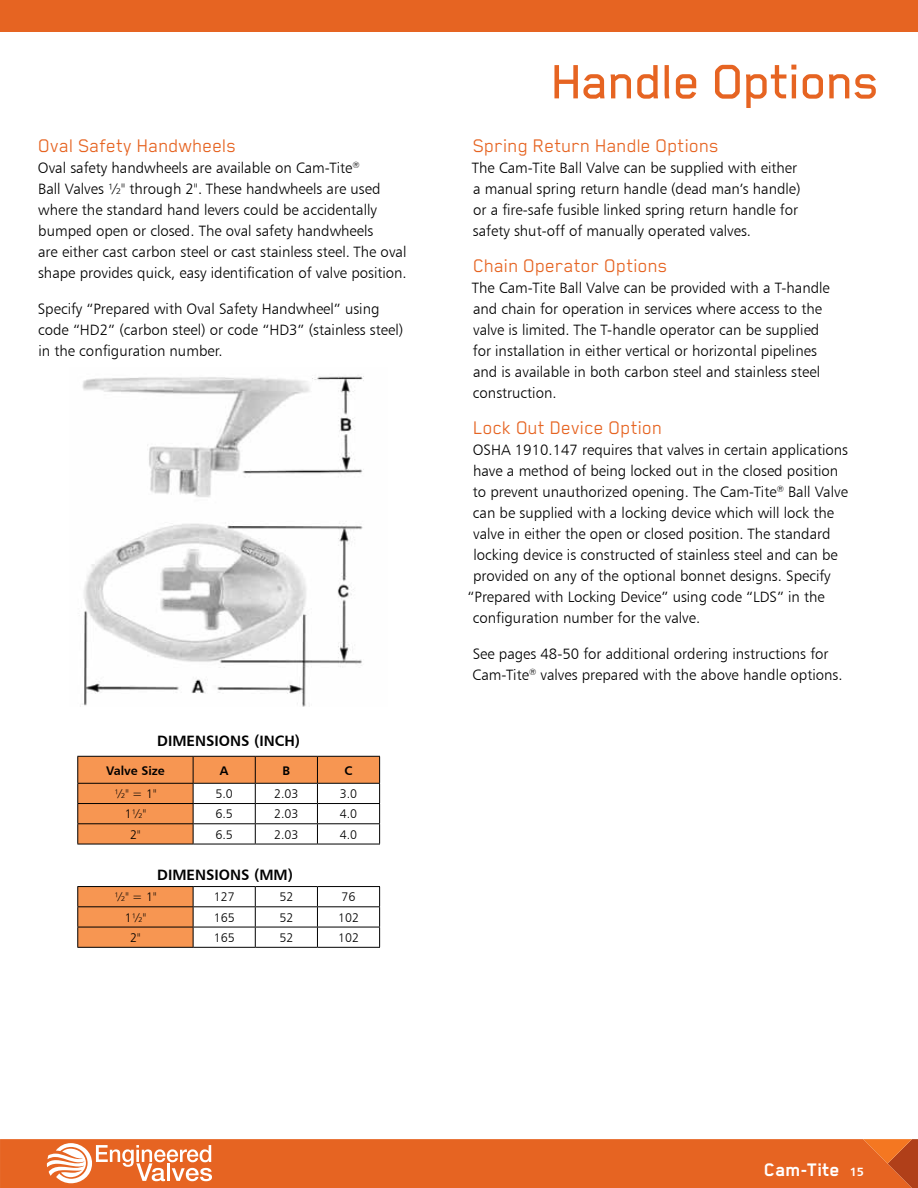
<style>
.page{position:relative;width:918px;height:1188px;background:#fff}
.page>*{position:absolute;margin:0;border:0;box-sizing:border-box;transform-origin:0 0}
.t1{font:500 55.5px "Blender Pro";letter-spacing:-.01em;color:#e66422}
.t2{font:21px "Blender Pro";color:#e66422}
.t3{font:700 21px "Blender Pro";color:#fff}
.t4{font:15px/21px "Humanist 777 BT Light B";color:#000}
.t5{font:15px "Humanist 777 BT Bold B";color:#000}
.t6{font:12.45px "Humanist 777 BT Light B";color:#000}
.t7{font:12.45px "Humanist 777 BT Bold B";color:#000}
.s1{font-family:"Humanist 777 BT Bold B";font-weight:400;font-size:12px}
</style>
<div class="page">
<div style="left:0;top:1139px;width:918px;height:49px;background:#e66422"></div>
<div style="left:0;top:0;width:918px;height:32px;background:#e66422"></div>
<svg style="left:47px;top:1143px;width:165px;height:40px"></svg>
<img style="left:80px;top:375px;width:284px;height:332px">
<hr style="left:77px;top:844px;width:116px;height:1px;background:#000">
<hr style="left:317px;top:844px;width:63px;height:1px;background:#000">
<svg style="left:77px;top:756px;width:303px;height:88px"></svg>
<hr style="left:193px;top:844px;width:62px;height:1px;background:#000">
<hr style="left:255px;top:844px;width:62px;height:1px;background:#000">
<hr style="left:77px;top:886px;width:116px;height:1px;background:#000">
<hr style="left:193px;top:886px;width:62px;height:1px;background:#000">
<hr style="left:255px;top:886px;width:62px;height:1px;background:#000">
<hr style="left:317px;top:886px;width:63px;height:1px;background:#000">
<hr style="left:77px;top:947px;width:116px;height:1px;background:#000">
<hr style="left:317px;top:947px;width:63px;height:1px;background:#000">
<svg style="left:77px;top:887px;width:303px;height:60px"></svg>
<hr style="left:193px;top:947px;width:62px;height:1px;background:#000">
<hr style="left:255px;top:947px;width:62px;height:1px;background:#000">
<h2 class="t2" style="left:39px;top:134px;width:199px">Oval Safety Handwheels</h2>
<p class="t4" style="left:38px;top:157px;width:370px">Oval safety handwheels are available on Cam-Tite<sup>®<br></sup>Ball Valves ½" through 2". These handwheels are used where the standard hand levers could be accidentally bumped open or closed. The oval safety handwheels<br>are either cast carbon steel or cast stainless steel. The oval shape provides quick, easy identification of valve position.</p>
<p class="t4" style="left:38px;top:298px;width:367px">Specify “Prepared with Oval Safety Handwheel” using code “HD2” (carbon steel) or code “HD3” (stainless steel) in the configuration number.</p>
<p class="t5" style="left:157px;top:731px;width:144px">DIMENSIONS (INCH)</p>
<p class="t7" style="left:106px;top:762px;width:60px">Valve Size</p>
<p class="t7" style="left:220px;top:762px;width:10px">A</p>
<p class="t7" style="left:283px;top:762px;width:9px">B</p>
<p class="t7" style="left:345px;top:762px;width:10px">C</p>
<p class="t6" style="left:114px;top:786px;width:43px">½" = 1"</p>
<p class="t6" style="left:215px;top:786px;width:19px">5.0</p>
<p class="t6" style="left:274px;top:786px;width:26px">2.03</p>
<p class="t6" style="left:340px;top:786px;width:19px">3.0</p>
<p class="t6" style="left:125px;top:806px;width:23px">1½"</p>
<p class="t6" style="left:215px;top:806px;width:19px">6.5</p>
<p class="t6" style="left:274px;top:806px;width:26px">2.03</p>
<p class="t6" style="left:340px;top:806px;width:19px">4.0</p>
<p class="t6" style="left:130px;top:827px;width:12px">2"</p>
<p class="t6" style="left:215px;top:827px;width:19px">6.5</p>
<p class="t6" style="left:274px;top:827px;width:26px">2.03</p>
<p class="t6" style="left:340px;top:827px;width:19px">4.0</p>
<p class="t5" style="left:157px;top:865px;width:137px">DIMENSIONS (MM)</p>
<p class="t6" style="left:114px;top:889px;width:43px">½" = 1"</p>
<p class="t6" style="left:214px;top:889px;width:22px">127</p>
<p class="t6" style="left:279px;top:889px;width:15px">52</p>
<p class="t6" style="left:342px;top:889px;width:15px">76</p>
<p class="t6" style="left:125px;top:910px;width:23px">1½"</p>
<p class="t6" style="left:214px;top:910px;width:22px">165</p>
<p class="t6" style="left:279px;top:910px;width:15px">52</p>
<p class="t6" style="left:338px;top:910px;width:22px">102</p>
<p class="t6" style="left:130px;top:930px;width:12px">2"</p>
<p class="t6" style="left:214px;top:930px;width:22px">165</p>
<p class="t6" style="left:279px;top:930px;width:15px">52</p>
<p class="t6" style="left:338px;top:930px;width:22px">102</p>
<h1 class="t1" style="left:552px;top:52px;width:330px">Handle Options</h1>
<h2 class="t2" style="left:473px;top:134px;width:248px">Spring Return Handle Options</h2>
<p class="t4" style="left:472px;top:157px;width:330px">The Cam-Tite Ball Valve can be supplied with either a manual spring return handle (dead man’s handle) or a fire-safe fusible linked spring return handle for safety shut-off of manually operated valves.</p>
<h2 class="t2" style="left:474px;top:254px;width:196px">Chain Operator Options</h2>
<p class="t4" style="left:472px;top:277px;width:359px">The Cam-Tite Ball Valve can be provided with a T-handle and chain for operation in services where access to the valve is limited. The T-handle operator can be supplied for installation in either vertical or horizontal pipelines and is available in both carbon steel and stainless steel construction.</p>
<h2 class="t2" style="left:474px;top:416px;width:190px">Lock Out Device Option</h2>
<p class="t4" style="left:473px;top:439px;width:377px">OSHA 1910.147 requires that valves in certain applications</p>
<p class="t4" style="left:473px;top:460px;width:367px">have a method of being locked out in the closed position</p>
<p class="t4" style="left:473px;top:481px;width:377px">to prevent unauthorized opening. The Cam-Tite<sup>®</sup> Ball Valve</p>
<p class="t4" style="left:473px;top:502px;width:363px">can be supplied with a locking device which will lock the</p>
<p class="t4" style="left:473px;top:523px;width:359px">valve in either the open or closed position. The standard</p>
<p class="t4" style="left:473px;top:544px;width:366px">locking device is constructed of stainless steel and can be</p>
<p class="t4" style="left:473px;top:565px;width:359px">provided on any of the optional bonnet designs. Specify</p>
<p class="t4" style="left:468px;top:586px;width:359px">“Prepared with Locking Device” using code “LDS” in the</p>
<p class="t4" style="left:473px;top:607px;width:229px">configuration number for the valve.</p>
<p class="t4" style="left:473px;top:643px;width:372px">See pages 48-50 for additional ordering instructions for<br>Cam-Tite<sup>®</sup> valves prepared with the above handle options.</p>
<h2 class="t3" style="left:764px;top:1158px;width:101px">Cam-Tite <span class="s1">15</span></h2>
</div>
